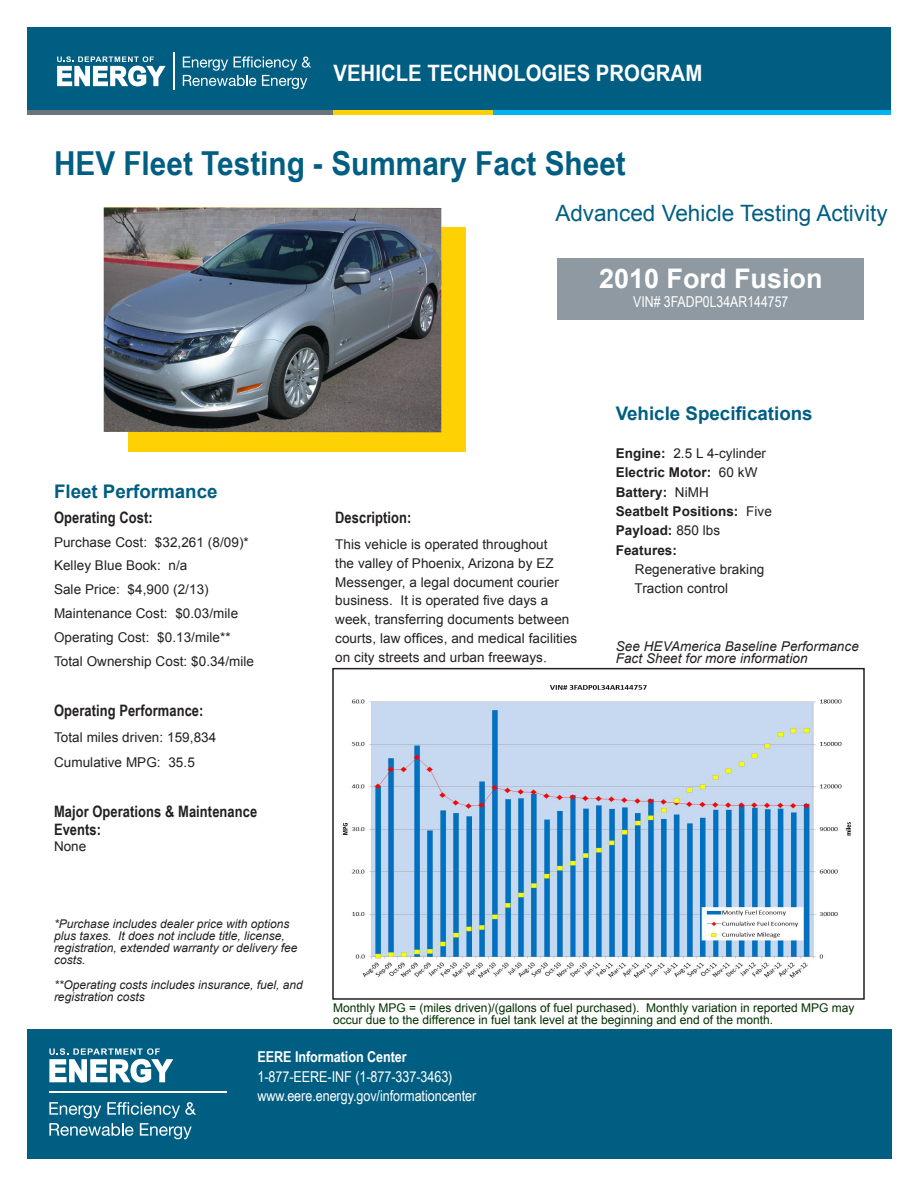
<style>
.page{position:relative;width:918px;height:1188px;background:#fff}
.page>*{position:absolute;margin:0;border:0;box-sizing:border-box;transform-origin:0 0}
.fact_sheet_title{font:700 33px "Arial Narrow";color:#005e82;scale:1.1 1}
.caption_reverse{font:700 27px "Arial";color:#fff}
.program_name{font:700 22.65px "Arial Narrow";color:#fff;scale:1.1 1}
.body_text{font:22.5px "Arial";color:#005e82}
.subhead_1{font:700 18.75px "Arial";color:#005e82}
.subhead_2{font:700 15.75px/18px "Arial Narrow";letter-spacing:.005em;color:#231f20}
.H-attribution{font:15px "Arial Narrow";letter-spacing:-.005em;color:#fff}
.caption_reverse-2{font:15px "Arial Narrow";color:#fff}
.H-attribution-2{font:700 15px "Arial Narrow";letter-spacing:-.005em;color:#fff}
.subhead_2-2{font:13.5px/18.8px "Arial";letter-spacing:.005em;color:#231f20}
.subhead_2-3{font:700 13.5px "Arial";letter-spacing:.005em;color:#231f20}
.subhead_2-4{font:italic 13.5px/12px "Arial";letter-spacing:.005em;color:#231f20}
.body_text-2{font:13.5px "Arial";color:#231f20}
.body_text-3{font:italic 12px/12px "Arial";color:#231f20}
.body_text-4{font:12px/12px "Arial";color:#003100}
.s1{font-family:"Times New Roman";font-size:15.75px}
.s2{font-weight:700}
.s3{font-weight:400}
</style>
<div class="page">
<div style="left:558px;top:258px;width:306px;height:62px;background:#8f99a1"></div>
<div style="left:128px;top:227px;width:338px;height:225px;background:#fed105"></div>
<div style="left:28px;top:27px;width:863px;height:84px;background:#005e82"></div>
<div style="left:28px;top:110px;width:310px;height:5px;background:#6a747b"></div>
<div style="left:333px;top:110px;width:161px;height:5px;background:#fed105"></div>
<div style="left:494px;top:110px;width:397px;height:5px;background:#00b3ee"></div>
<svg style="left:57px;top:56px;width:109px;height:30px"></svg>
<hr style="left:174px;top:53px;width:1px;height:37px;background:#fff">
<svg style="left:183px;top:56px;width:128px;height:33px"></svg>
<img style="left:104px;top:207px;width:337px;height:225px">
<img style="left:342px;top:685px;width:509px;height:293px">
<div style="left:332px;top:668px;width:533px;height:332px;border:2px solid #231f20"></div>
<div style="left:28px;top:1029px;width:864px;height:129px;background:#005e82"></div>
<svg style="left:49px;top:1048px;width:124px;height:35px"></svg>
<hr style="left:49px;top:1092px;width:178px;height:1px;background:#fff">
<svg style="left:49px;top:1102px;width:147px;height:37px"></svg>
<p class="program_name" style="left:333px;top:56px;width:337px">VEHICLE TECHNOLOGIES PROGRAM</p>
<p class="fact_sheet_title" style="left:54px;top:138px;width:521px">HEV Fleet Testing - Summary Fact Sheet</p>
<p class="body_text" style="left:555px;top:198px;width:334px">Advanced Vehicle Testing Activity</p>
<p class="subhead_1" style="left:54px;top:479px;width:165px">Fleet Performance</p>
<p class="subhead_2" style="left:54px;top:508px;width:100px">Operating Cost:</p>
<p class="subhead_2-2" style="left:54px;top:533px;width:196px">Purchase Cost: $32,261 (8/09)*</p>
<p class="subhead_2-2" style="left:54px;top:557px;width:135px">Kelley Blue Book: n/a</p>
<p class="subhead_2-2" style="left:54px;top:580px;width:156px">Sale Price: $4,900 (2/13)</p>
<p class="subhead_2-2" style="left:54px;top:604px;width:186px">Maintenance Cost: $0.03/mile</p>
<p class="subhead_2-2" style="left:54px;top:628px;width:178px">Operating Cost: $0.13/mile**</p>
<p class="subhead_2-2" style="left:54px;top:652px;width:202px">Total Ownership Cost: $0.34/mile</p>
<p class="subhead_2" style="left:54px;top:701px;width:151px">Operating Performance:</p>
<p class="subhead_2-2" style="left:54px;top:728px;width:164px">Total miles driven: 159,834</p>
<p class="subhead_2-2" style="left:54px;top:753px;width:142px">Cumulative MPG: 35.5</p>
<p class="subhead_2" style="left:54px;top:802px;width:205px">Major Operations &amp; Maintenance<br>Events:</p>
<p class="body_text-2" style="left:54px;top:838px;width:34px">None</p>
<p class="caption_reverse" style="left:599px;top:260px;width:225px">2010 Ford Fusion</p>
<p class="caption_reverse-2" style="left:633px;top:291px;width:157px">VIN# 3FADP0L34AR144757</p>
<p class="subhead_2" style="left:335px;top:508px;width:78px">Description:</p>
<p class="subhead_2-2" style="left:335px;top:535px;width:244px">This vehicle is operated throughout<br>the valley of Phoenix, Arizona by EZ Messenger, a legal document courier business. It is operated five days a week, transferring documents between courts, law offices, and medical facilities on city streets and urban freeways<span class="s1">.</span></p>
<p class="subhead_1" style="left:616px;top:401px;width:198px">Vehicle Specifications</p>
<p class="subhead_2-2" style="left:616px;top:444px;width:152px"><span class="s2">Engine:</span> 2.5 L 4-cylinder</p>
<p class="subhead_2-3" style="left:616px;top:464px;width:143px">Electric Motor: <span class="s3">60 kW</span></p>
<p class="subhead_2-3" style="left:616px;top:483px;width:95px">Battery: <span class="s3">NiMH</span></p>
<p class="subhead_2-3" style="left:616px;top:502px;width:158px">Seatbelt Positions: <span class="s3">Five</span></p>
<p class="subhead_2-3" style="left:616px;top:522px;width:106px">Payload: <span class="s3">850 lbs</span></p>
<p class="subhead_2-3" style="left:616px;top:541px;width:63px">Features:</p>
<p class="subhead_2-2" style="left:635px;top:560px;width:131px">Regenerative braking</p>
<p class="subhead_2-2" style="left:635px;top:579px;width:95px">Traction control</p>
<p class="subhead_2-4" style="left:616px;top:641px;width:245px">See HEVAmerica Baseline Performance<br>Fact Sheet for more information</p>
<p class="body_text-3" style="left:54px;top:918px;width:245px">*Purchase includes dealer price with options plus taxes. It does not include title, license, registration, extended warranty or delivery fee costs.</p>
<p class="body_text-3" style="left:54px;top:979px;width:250px">**Operating costs includes insurance, fuel, and registration costs</p>
<p class="body_text-4" style="left:333px;top:1002px;width:523px">Monthly MPG = (miles driven)/(gallons of fuel purchased). Monthly variation in reported MPG may occur due to the difference in fuel tank level at the beginning and end of the month.</p>
<p class="H-attribution-2" style="left:257px;top:1045px;width:151px">EERE Information Center</p>
<p class="H-attribution" style="left:257px;top:1065px;width:197px">1-877-EERE-INF (1-877-337-3463)</p>
<p class="H-attribution" style="left:257px;top:1085px;width:220px">www.eere.energy.gov/informationcenter</p>
</div>
